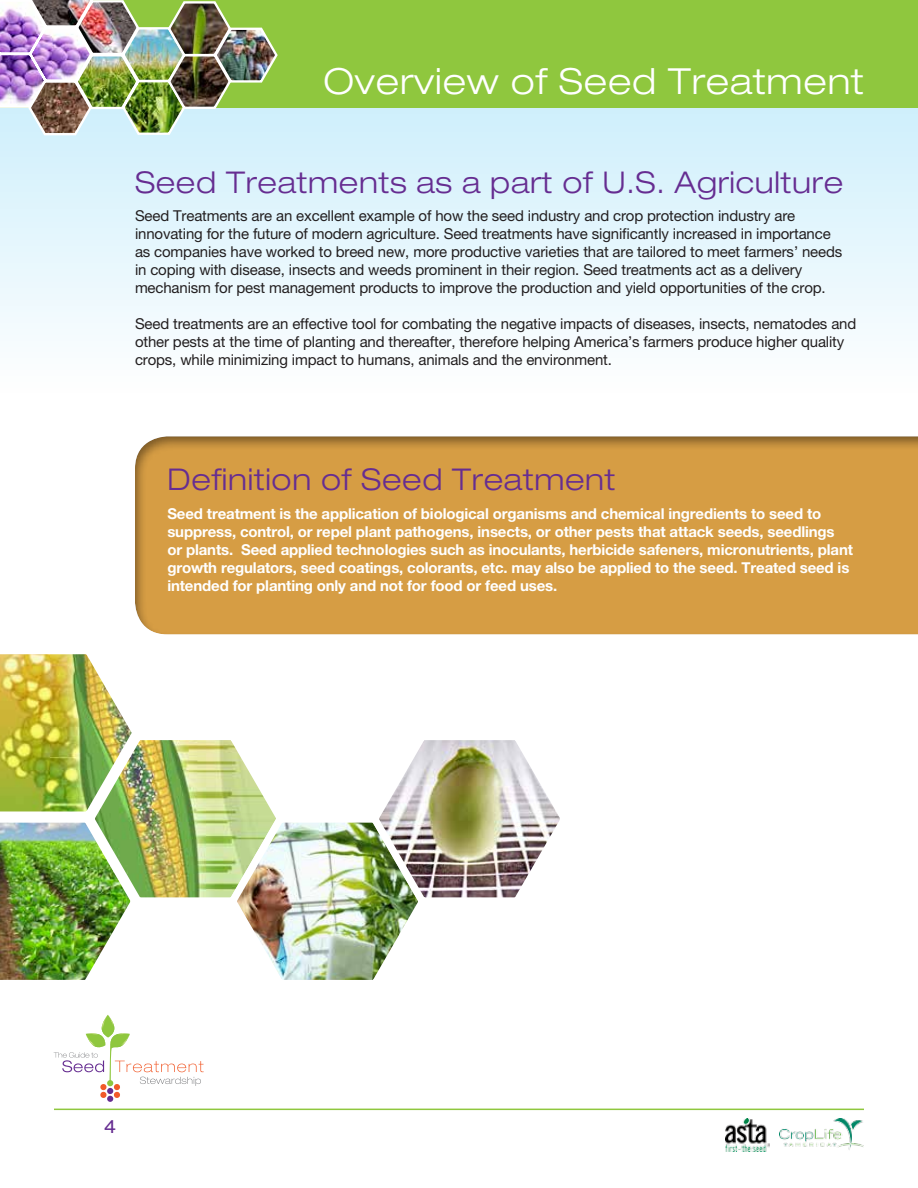
<style>
.page{position:relative;width:918px;height:1188px;background:#fff}
.page>*{position:absolute;margin:0;border:0;box-sizing:border-box;transform-origin:0 0}
.t1{font:300 expanded 36px "Helvetica Neue";letter-spacing:.025em;color:#fff}
.t2{font:300 expanded 30px "Helvetica Neue";letter-spacing:.025em;color:#662d91}
.t3{font:expanded 18px "Helvetica Neue";color:#662d91}
.t4{font:15px/18px "Helvetica Neue";letter-spacing:-.01em;color:#231f20}
.t5{font:700 15px/18px "Helvetica Neue";letter-spacing:-.01em;color:#fff}
</style>
<div class="page">
<img style="left:726px;top:1118px;width:43px;height:34px">
<img style="left:779px;top:1119px;width:85px;height:31px">
<hr style="left:54px;top:1109px;width:810px;height:1px;background:#8fc73e">
<svg style="left:0;top:108px;width:918px;height:227px;fill:#e2f5fd"></svg>
<div style="left:0;top:0;width:918px;height:108px;background:#8fc73e"></div>
<svg style="left:54px;top:1015px;width:150px;height:87px"></svg>
<img style="left:0;top:0;width:279px;height:137px">
<div style="left:134px;top:435px;width:784px;height:201px;background:#231f20;opacity:.5"></div>
<img style="left:0;top:654px;width:224px;height:244px">
<img style="left:0;top:809px;width:143px;height:171px">
<img style="left:224px;top:740px;width:336px;height:240px">
<h1 class="t1" style="left:323px;top:60px;width:542px">Overview of Seed Treatment</h1>
<h2 class="t2" style="left:135px;top:164px;width:710px">Seed Treatments as a part of U.S. Agriculture</h2>
<p class="t4" style="left:135px;top:207px;width:709px">Seed Treatments are an excellent example of how the seed industry and crop protection industry are innovating for the future of modern agriculture. Seed treatments have significantly increased in importance as companies have worked to breed new, more productive varieties that are tailored to meet farmers’ needs in coping with disease, insects and weeds prominent in their region. Seed treatments act as a delivery mechanism for pest management products to improve the production and yield opportunities of the crop.</p>
<p class="t4" style="left:135px;top:315px;width:723px">Seed treatments are an effective tool for combating the negative impacts of diseases, insects, nematodes and other pests at the time of planting and thereafter, therefore helping America’s farmers produce higher quality crops, while minimizing impact to humans, animals and the environment.</p>
<h2 class="t2" style="left:167px;top:462px;width:450px">Definition of Seed Treatment</h2>
<p class="t5" style="left:167px;top:504px;width:687px">Seed treatment is the application of biological organisms and chemical ingredients to seed to suppress, control, or repel plant pathogens, insects, or other pests that attack seeds, seedlings or plants. Seed applied technologies such as inoculants, herbicide safeners, micronutrients, plant growth regulators, seed coatings, colorants, etc. may also be applied to the seed. Treated seed is intended for planting only and not for food or feed uses.</p>
<p class="t3" style="left:104px;top:1116px;width:14px">4</p>
</div>
